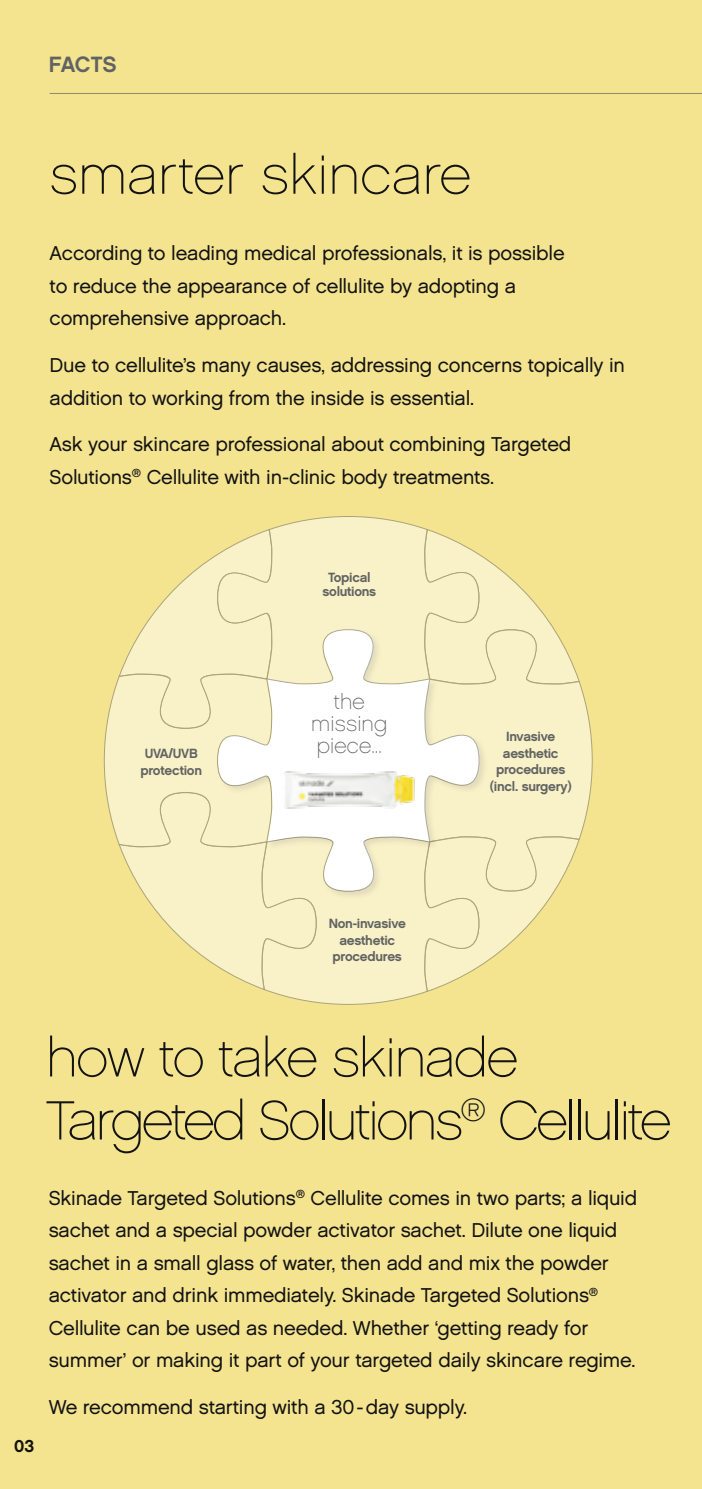
<style>
.page{position:relative;width:702px;height:1489px;background:#fff}
.page>*{position:absolute;margin:0;border:0;box-sizing:border-box;transform-origin:0 0}
.t1{font:55px/63px "Chalet Paris Nineteen Sixty";letter-spacing:-.03em;color:#121212}
.t2{font:55px "Chalet Paris Nineteen Sixty";letter-spacing:.01em;color:#121212}
.t3{font:22px "Chalet New York Nineteen Sixty";letter-spacing:-.015em;color:#606362}
.t4{font:21.5px/22px "Chalet Paris Nineteen Sixty";letter-spacing:.01em;color:#606362;text-align:center}
.t5{font:20px/32.5px "Chalet London Nineteen Sixty";letter-spacing:-.01em;color:#121212}
.t6{font:17.5px "Chalet New York Nineteen Sixty";color:#121212}
.t7{font:13.25px/16.5px "Chalet New York Nineteen Sixty";letter-spacing:-.02em;color:#606362;text-align:center}
</style>
<div class="page">
<div style="left:0;top:0;width:702px;height:1488px;background:#f4e490"></div>
<svg style="left:580px;top:683px;width:13px;height:155px"></svg>
<svg style="left:273px;top:516px;width:151px;height:12px"></svg>
<svg style="left:103px;top:528px;width:477px;height:477px"></svg>
<img style="left:257px;top:714px;width:196px;height:151px">
<hr style="left:50px;top:93px;width:652px;height:1px;background:#606362">
<p class="t3" style="left:49px;top:51px;width:69px">FACTS</p>
<h1 class="t2" style="left:50px;top:143px;width:423px">smarter skincare</h1>
<p class="t5" style="left:50px;top:237px;width:516px">According to leading medical professionals, it is possible to reduce the appearance of cellulite by adopting a comprehensive approach.</p>
<p class="t5" style="left:50px;top:349px;width:576px">Due to cellulite’s many causes, addressing concerns topically in addition to working from the inside is essential.</p>
<p class="t5" style="left:50px;top:428px;width:523px">Ask your skincare professional about combining Targeted<br>Solutions<sup>®</sup> Cellulite with in-clinic body treatments.</p>
<p class="t7" style="left:140px;top:745px;width:63px">UVA/UVB protection</p>
<p class="t7" style="left:322px;top:570px;width:55px;line-height:13.8px">Topical solutions</p>
<p class="t4" style="left:311px;top:690px;width:78px">the missing piece...</p>
<p class="t7" style="left:490px;top:728px;width:83px">Invasive aesthetic procedures (incl. surgery)</p>
<p class="t7" style="left:328px;top:915px;width:79px">Non-invasive aesthetic procedures</p>
<p class="t6" style="left:14px;top:1435px;width:22px">03</p>
<h1 class="t1" style="left:46px;top:1026px;width:626px">how to take skinade<br>Targeted Solutions<sup>®</sup> Cellulite</h1>
<p class="t5" style="left:49px;top:1181px;width:590px">Skinade Targeted Solutions<sup>®</sup> Cellulite comes in two parts; a liquid sachet and a special powder activator sachet. Dilute one liquid sachet in a small glass of water, then add and mix the powder activator and drink immediately. Skinade Targeted Solutions<sup>® </sup>Cellulite can be used as needed. Whether ‘getting ready for summer’ or making it part of your targeted daily skincare regime.</p>
<p class="t5" style="left:49px;top:1390px;width:420px">We recommend starting with a 30-day supply.</p>
</div>
